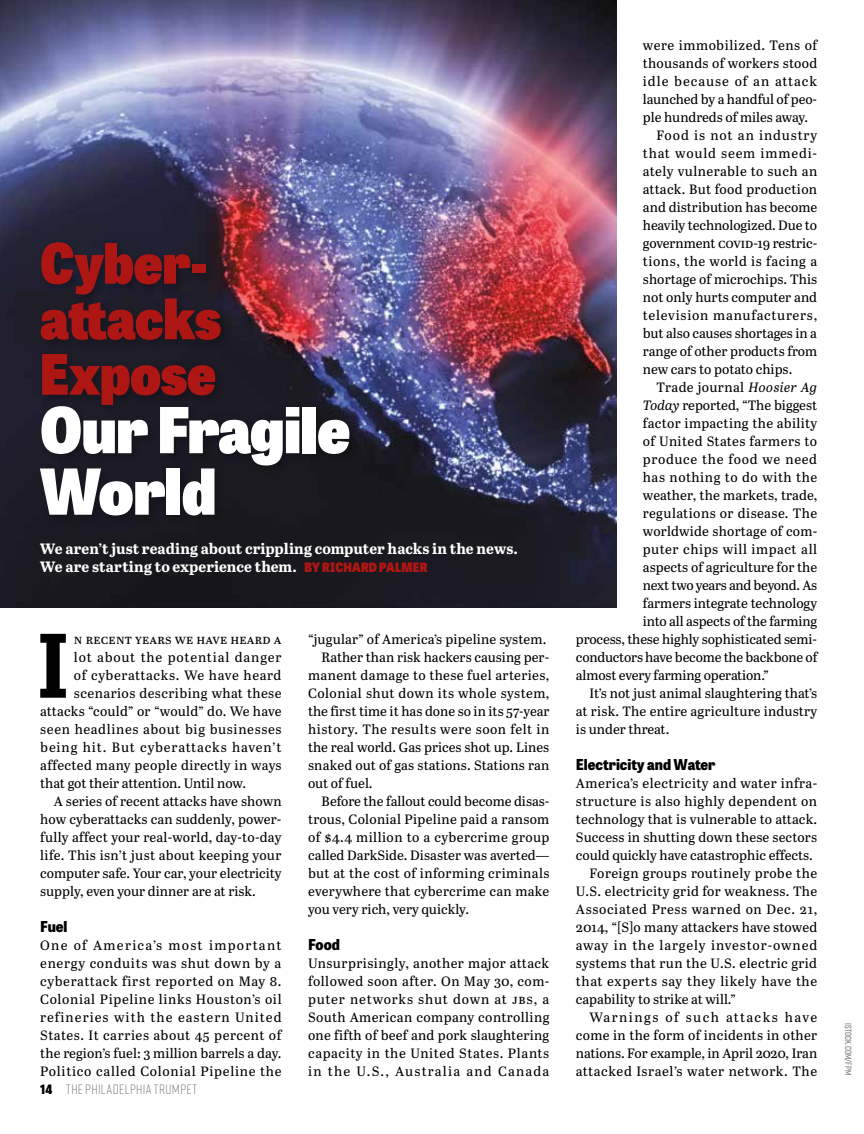
<style>
.page{position:relative;width:864px;height:1134px;background:#fff}
.page>*{position:absolute;margin:0;border:0;box-sizing:border-box;transform-origin:0 0}
.t1{font:700 87px "Tablet Gothic Narrow";color:#000}
.t2{font:800 63px/61.5px "Tablet Gothic Narrow";letter-spacing:-.01em;color:#fff}
.t3{font:800 55.5px/55.5px "Tablet Gothic Narrow";letter-spacing:-.005em;color:#ae1613}
.t4{font:700 15px/18px "Abril Text";letter-spacing:.005em;color:#fff}
.t5{font:800 15px "Tablet Gothic Narrow";color:#000}
.t6{font:13.5px/18px "Abril Text";letter-spacing:.01em;color:#000;text-align:justify}
.t7{font:13.5px "Abril Text";letter-spacing:-.015em;color:#000}
.t8{font:300 13.5px "Rift Soft";letter-spacing:.035em;color:#706f6f}
.t9{font:500 9px "Rift Soft";letter-spacing:.01em;color:#706f6f}
.s1{font-family:"Tablet Gothic Narrow";font-weight:800;font-size:12.9px;color:#ae1613}
.s2{font-family:"Tablet Gothic Narrow";font-weight:800;font-size:12.9px;color:#000}
.s3{font-style:italic}
</style>
<div class="page">
<img style="left:0;top:0;width:616px;height:607px">
<div style="left:37px;top:239px;width:325px;height:289px;background:#000;opacity:.25"></div>
<h3 class="t3" style="left:40px;top:233px;width:183px">Cyber&shy;attacks<br>Expose</h3>
<h2 class="t2" style="left:40px;top:396px;width:311px">Our Fragile<br>World</h2>
<p class="t4" style="left:40px;top:539px;width:479px">We aren’t just reading about crippling computer hacks in the news.<br>We are starting to experience them. <span class="s1">BY RICHARD PALMER</span></p>
<h1 class="t1" style="left:37px;top:605px;width:34px">I</h1>
<p class="t6" style="left:74px;top:629px;width:209px">n recent years we have heard a</p>
<p class="t6" style="left:74px;top:647px;width:209px">lot about the potential danger</p>
<p class="t6" style="left:74px;top:665px;width:209px">of cyberattacks. We have heard</p>
<p class="t6" style="left:74px;top:683px;width:209px">scenarios describing what these</p>
<p class="t6" style="left:40px;top:701px;width:243px">attacks “could” or “would” do. We have</p>
<p class="t6" style="left:40px;top:719px;width:243px">seen headlines about big businesses</p>
<p class="t6" style="left:40px;top:737px;width:243px">being hit. But cyberattacks haven’t</p>
<p class="t6" style="left:40px;top:755px;width:243px">affected many people directly in ways</p>
<p class="t6" style="left:40px;top:773px;width:207px">that got their attention. Until now.</p>
<p class="t6" style="left:54px;top:791px;width:229px">A series of recent attacks have shown</p>
<p class="t6" style="left:40px;top:809px;width:243px">how cyberattacks can suddenly, power-</p>
<p class="t6" style="left:40px;top:827px;width:243px">fully affect your real-world, day-to-day</p>
<p class="t6" style="left:40px;top:845px;width:243px">life. This isn’t just about keeping your</p>
<p class="t6" style="left:40px;top:863px;width:243px">computer safe. Your car, your electricity</p>
<p class="t6" style="left:40px;top:881px;width:217px">supply, even your dinner are at risk.</p>
<p class="t5" style="left:40px;top:915px;width:29px">Fuel</p>
<p class="t6" style="left:40px;top:935px;width:244px">One of America’s most important energy conduits was shut down by a cyberattack first reported on May 8.<br>Colonial Pipeline links Houston’s oil refineries with the eastern United States. It carries about 45 percent of the region’s fuel: 3 million barrels a day.<br>Politico called Colonial Pipeline the</p>
<p class="t8" style="left:40px;top:1080px;width:158px"><span class="s2">14</span> THE PHILADELPHIA TRUMPET</p>
<p class="t6" style="left:308px;top:629px;width:240px">“jugular” of America’s pipeline system.</p>
<p class="t6" style="left:322px;top:647px;width:229px">Rather than risk hackers causing per-</p>
<p class="t6" style="left:308px;top:665px;width:243px">manent damage to these fuel arteries,</p>
<p class="t6" style="left:308px;top:683px;width:243px">Colonial shut down its whole system,</p>
<p class="t6" style="left:308px;top:701px;width:243px">the first time it has done so in its 57-year</p>
<p class="t6" style="left:308px;top:719px;width:243px">history. The results were soon felt in</p>
<p class="t6" style="left:308px;top:737px;width:243px">the real world. Gas prices shot up. Lines</p>
<p class="t6" style="left:308px;top:755px;width:243px">snaked out of gas stations. Stations ran</p>
<p class="t6" style="left:308px;top:773px;width:66px">out of fuel.</p>
<p class="t6" style="left:322px;top:791px;width:229px">Before the fallout could become disas-</p>
<p class="t6" style="left:308px;top:809px;width:243px">trous, Colonial Pipeline paid a ransom</p>
<p class="t6" style="left:308px;top:827px;width:243px">of $4.4 million to a cybercrime group</p>
<p class="t6" style="left:308px;top:845px;width:243px">called DarkSide. Disaster was averted—</p>
<p class="t6" style="left:308px;top:863px;width:243px">but at the cost of informing criminals</p>
<p class="t6" style="left:308px;top:881px;width:243px">everywhere that cybercrime can make</p>
<p class="t6" style="left:308px;top:899px;width:162px">you very rich, very quickly.</p>
<p class="t5" style="left:308px;top:933px;width:33px">Food</p>
<p class="t6" style="left:308px;top:953px;width:243px">Unsurprisingly, another major attack followed soon after. On May 30, com&shy;puter networks shut down at jbs, a South American company controlling one fifth of beef and pork slaughtering capacity in the United States. Plants in the U.S., Australia and Canada</p>
<p class="t6" style="left:643px;top:35px;width:177px">were immobilized. Tens of</p>
<p class="t6" style="left:643px;top:53px;width:176px">thousands of workers stood</p>
<p class="t6" style="left:643px;top:71px;width:176px">idle because of an attack</p>
<p class="t6" style="left:643px;top:89px;width:176px">launched by a handful of peo-</p>
<p class="t6" style="left:643px;top:107px;width:167px">ple hundreds of miles away.</p>
<p class="t6" style="left:656px;top:125px;width:162px">Food is not an industry</p>
<p class="t6" style="left:643px;top:143px;width:176px">that would seem immedi-</p>
<p class="t6" style="left:643px;top:161px;width:176px">ately vulnerable to such an</p>
<p class="t6" style="left:643px;top:179px;width:176px">attack. But food production</p>
<p class="t6" style="left:643px;top:197px;width:176px">and distribution has become</p>
<p class="t6" style="left:643px;top:215px;width:176px">heavily technologized. Due to</p>
<p class="t6" style="left:643px;top:233px;width:176px">government covid-19 restric-</p>
<p class="t6" style="left:643px;top:251px;width:176px">tions, the world is facing a</p>
<p class="t6" style="left:643px;top:269px;width:176px">shortage of microchips. This</p>
<p class="t6" style="left:643px;top:287px;width:176px">not only hurts computer and</p>
<p class="t6" style="left:643px;top:305px;width:176px">television manufacturers,</p>
<p class="t6" style="left:643px;top:323px;width:176px">but also causes shortages in a</p>
<p class="t6" style="left:643px;top:341px;width:176px">range of other products from</p>
<p class="t6" style="left:643px;top:359px;width:151px">new cars to potato chips.</p>
<p class="t6" style="left:656px;top:377px;width:162px">Trade journal <span class="s3">Hoosier Ag</span></p>
<p class="t6" style="left:643px;top:395px;width:176px"><span class="s3">Today</span> reported, “The biggest</p>
<p class="t6" style="left:643px;top:413px;width:176px">factor impacting the ability</p>
<p class="t6" style="left:643px;top:431px;width:176px">of United States farmers to</p>
<p class="t6" style="left:643px;top:449px;width:176px">produce the food we need</p>
<p class="t6" style="left:643px;top:467px;width:176px">has nothing to do with the</p>
<p class="t6" style="left:643px;top:485px;width:176px">weather, the markets, trade,</p>
<p class="t6" style="left:643px;top:503px;width:176px">regulations or disease. The</p>
<p class="t6" style="left:643px;top:521px;width:176px">worldwide shortage of com-</p>
<p class="t6" style="left:643px;top:539px;width:176px">puter chips will impact all</p>
<p class="t6" style="left:643px;top:557px;width:176px">aspects of agriculture for the</p>
<p class="t6" style="left:643px;top:575px;width:176px">next two years and beyond. As</p>
<p class="t6" style="left:643px;top:593px;width:176px">farmers integrate technology</p>
<p class="t6" style="left:643px;top:611px;width:176px">into all aspects of the farming</p>
<p class="t6" style="left:576px;top:629px;width:243px">process, these highly sophisticated semi-</p>
<p class="t6" style="left:576px;top:647px;width:244px">conductors have become the backbone of</p>
<p class="t6" style="left:576px;top:665px;width:195px">almost every farming operation.”</p>
<p class="t6" style="left:589px;top:683px;width:229px">It’s not just animal slaughtering that’s</p>
<p class="t6" style="left:576px;top:701px;width:243px">at risk. The entire agriculture industry</p>
<p class="t6" style="left:576px;top:719px;width:95px">is under threat.</p>
<p class="t5" style="left:576px;top:753px;width:141px">Electricity and Water</p>
<p class="t6" style="left:576px;top:773px;width:243px">America’s electricity and water infra-</p>
<p class="t6" style="left:576px;top:791px;width:243px">structure is also highly dependent on</p>
<p class="t6" style="left:576px;top:809px;width:243px">technology that is vulnerable to attack.</p>
<p class="t6" style="left:576px;top:827px;width:243px">Success in shutting down these sectors</p>
<p class="t6" style="left:576px;top:845px;width:238px">could quickly have catastrophic effects.</p>
<p class="t6" style="left:589px;top:863px;width:229px">Foreign groups routinely probe the</p>
<p class="t6" style="left:576px;top:881px;width:243px">U.S. electricity grid for weakness. The</p>
<p class="t6" style="left:576px;top:899px;width:243px">Associated Press warned on Dec. 21,</p>
<p class="t6" style="left:576px;top:917px;width:243px">2014, “[S]o many attackers have stowed</p>
<p class="t6" style="left:576px;top:935px;width:243px">away in the largely investor-owned</p>
<p class="t6" style="left:576px;top:953px;width:243px">systems that run the U.S. electric grid</p>
<p class="t6" style="left:576px;top:971px;width:243px">that experts say they likely have the</p>
<p class="t6" style="left:576px;top:989px;width:161px">capability to strike at will.”</p>
<p class="t6" style="left:589px;top:1007px;width:229px">Warnings of such attacks have</p>
<p class="t6" style="left:576px;top:1025px;width:243px">come in the form of incidents in other</p>
<p class="t7" style="left:576px;top:1043px;width:243px">nations. For example, in April 2020, Iran</p>
<p class="t6" style="left:576px;top:1061px;width:243px">attacked Israel’s water network. The</p>
<p class="t9" style="left:855px;top:1023px;width:53px;rotate:90deg">ISTOCK.COM/FPM</p>
</div>
